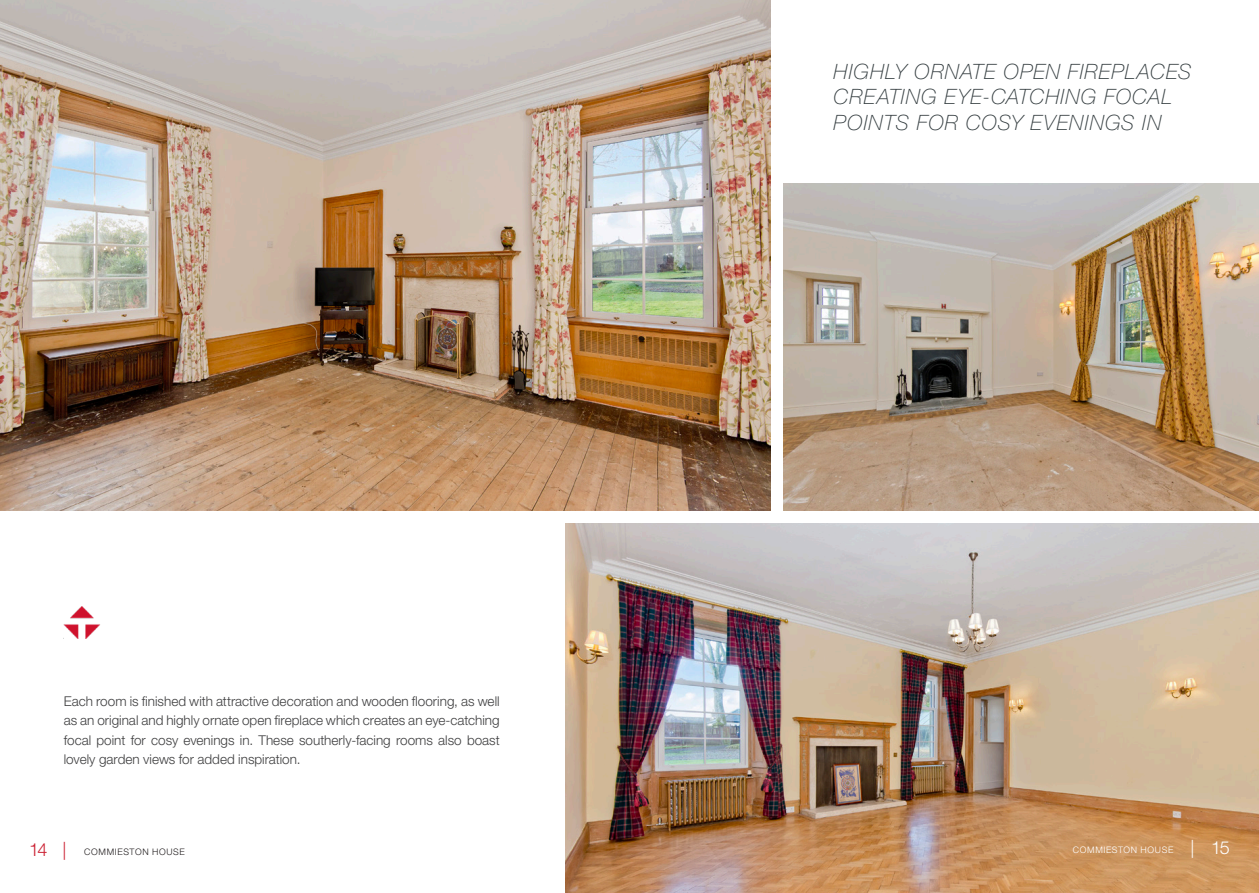
<style>
.page{position:relative;width:1259px;height:893px;background:#fff}
.page>*{position:absolute;margin:0;border:0;box-sizing:border-box;transform-origin:0 0}
.Address_line_1{font:italic 100 21.15px/25.3px "Helvetica Neue LT Std";letter-spacing:.04em;color:#323b3e}
.t1{font:300 18px "Helvetica Neue LT Std";color:#fff}
.Address_line_1-2{font:300 13.5px/19.5px "Helvetica Neue LT Std";color:#3e3e3f;text-align:justify}
.t2{font:300 9px "Helvetica Neue LT Std";letter-spacing:.07em;color:#231f20}
.t3{font:300 9px "Helvetica Neue LT Std";letter-spacing:.07em;color:#fff}
.s1{font-size:18px}
.s2{font-size:18px;color:#cb1f31}
</style>
<div class="page">
<img style="left:0;top:0;width:771px;height:510px">
<img style="left:783px;top:184px;width:476px;height:326px">
<img style="left:566px;top:523px;width:693px;height:370px">
<img style="left:64px;top:606px;width:36px;height:33px">
<p class="Address_line_1-2" style="left:64px;top:691px;width:437px">Each room is finished with attractive decoration and wooden flooring, as well as an original and highly ornate open fireplace which creates an eye-catching focal point for cosy evenings in. These southerly-facing rooms also boast lovely garden views for added inspiration.</p>
<p class="Address_line_1" style="left:833px;top:59px;width:359px">HIGHLY ORNATE OPEN FIREPLACES<br>CREATING EYE-CATCHING FOCAL<br>POINTS FOR COSY EVENINGS IN</p>
<p class="t3" style="left:1072px;top:844px;width:123px">COMMIESTON HOUSE <span class="s1">|</span></p>
<p class="t2" style="left:29px;top:846px;width:157px"><span class="s2">14 |</span> COMMIESTON HOUSE</p>
<h2 class="t1" style="left:1211px;top:837px;width:20px">15</h2>
</div>
